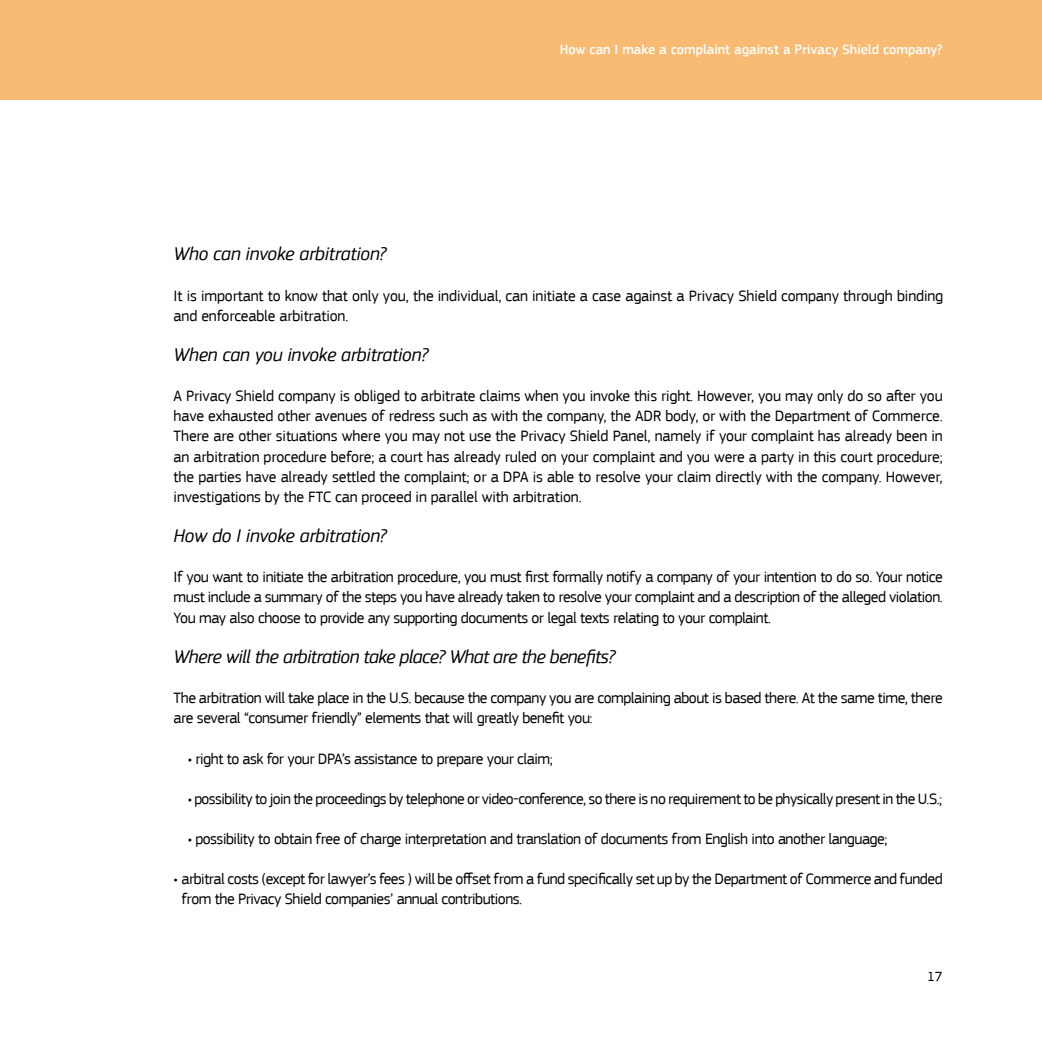
<style>
.page{position:relative;width:1042px;height:1042px;background:#fff}
.page>*{position:absolute;margin:0;border:0;box-sizing:border-box;transform-origin:0 0}
.t1{font:italic 19.25px "EC Square Sans Pro";letter-spacing:-.01em;color:#000}
.t2{font:italic 19.25px "EC Square Sans Pro";letter-spacing:-.03em;color:#000}
.t3{font:15.75px/20.1px "EC Square Sans Pro";letter-spacing:-.03em;color:#000;text-align:justify}
.t4{font:15.75px/20.1px "EC Square Sans Pro";letter-spacing:-.01em;color:#000}
.t5{font:500 14px "EC Square Sans Pro";color:#fff}
.t6{font:14px "EC Square Sans Pro";color:#000}
</style>
<div class="page">
<div style="left:0;top:0;width:1042px;height:99px;background:#f9bb74"></div>
<p class="t5" style="left:560px;top:41px;width:384px">How can I make a complaint against a Privacy Shield company?</p>
<p class="t1" style="left:174px;top:243px;width:214px">Who can invoke arbitration?</p>
<p class="t4" style="left:174px;top:285px;width:771px">It is important to know that only you, the individual, can initiate a case against a Privacy Shield company through binding and enforceable arbitration.</p>
<p class="t1" style="left:174px;top:343px;width:256px">When can you invoke arbitration?</p>
<p class="t3" style="left:174px;top:386px;width:771px">A Privacy Shield company is obliged to arbitrate claims when you invoke this right. However, you may only do so after you have exhausted other avenues of redress such as with the company, the ADR body, or with the Department of Commerce.<br>There are other situations where you may not use the Privacy Shield Panel, namely if your complaint has already been in an arbitration procedure before; a court has already ruled on your complaint and you were a party in this court procedure; the parties have already settled the complaint; or a DPA is able to resolve your claim directly with the company. However, investigations by the FTC can proceed in parallel with arbitration.</p>
<p class="t1" style="left:174px;top:524px;width:214px">How do I invoke arbitration?</p>
<p class="t3" style="left:174px;top:567px;width:770px">If you want to initiate the arbitration procedure, you must first formally notify a company of your intention to do so. Your notice must include a summary of the steps you have already taken to resolve your complaint and a description of the alleged violation.<br>You may also choose to provide any supporting documents or legal texts relating to your complaint.</p>
<p class="t2" style="left:174px;top:645px;width:443px">Where will the arbitration take place? What are the benefits?</p>
<p class="t3" style="left:174px;top:688px;width:770px">The arbitration will take place in the U.S. because the company you are complaining about is based there. At the same time, there are several “consumer friendly” elements that will greatly benefit you:</p>
<p class="t3" style="left:188px;top:748px;width:366px">• right to ask for your DPA’s assistance to prepare your claim;</p>
<p class="t3" style="left:188px;top:788px;width:756px">• possibility to join the proceedings by telephone or video-conference, so there is no requirement to be physically present in the U.S.;</p>
<p class="t3" style="left:188px;top:829px;width:701px">• possibility to obtain free of charge interpretation and translation of documents from English into another language;</p>
<p class="t3" style="left:181px;top:869px;width:763px;text-indent:-8px">• arbitral costs (except for lawyer’s fees ) will be offset from a fund specifically set up by the Department of Commerce and funded from the Privacy Shield companies’ annual contributions.</p>
<p class="t6" style="left:927px;top:968px;width:17px">17</p>
</div>
